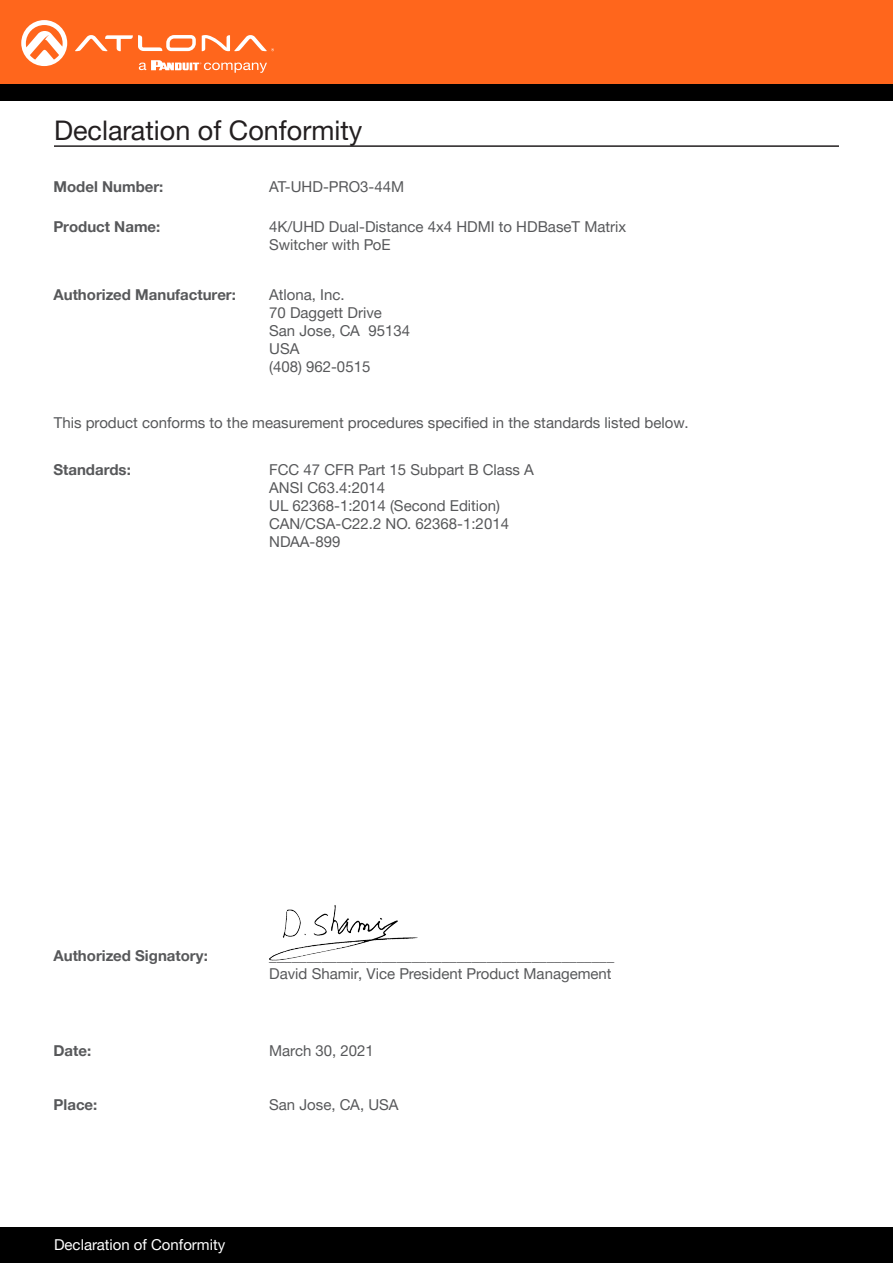
<style>
.page{position:relative;width:893px;height:1263px;background:#fff}
.page>*{position:absolute;margin:0;border:0;box-sizing:border-box;transform-origin:0 0}
.Section_Header{font:27px "Helvetica Neue LTW1 G";color:#231f20}
.General_Text{font:15px/18px "Helvetica Neue LTW1 G";color:#57585a}
.Unit_Commands{font:700 15px "Helvetica Neue LTW1 G";color:#57585a}
.Unit_Command_Descrip{font:15px "Helvetica Neue LTW1 G";color:#57585a}
.t1{font:15px "Helvetica Neue LTW1 G";color:#fff}
</style>
<div class="page">
<div style="left:0;top:1227px;width:893px;height:36px;background:#000"></div>
<div style="left:0;top:0;width:893px;height:84px;background:#ff661c"></div>
<div style="left:0;top:84px;width:893px;height:16px;background:#000"></div>
<svg style="left:75px;top:35px;width:121px;height:16px"></svg>
<svg style="left:202px;top:35px;width:72px;height:16px"></svg>
<svg style="left:21px;top:20px;width:46px;height:46px"></svg>
<svg style="left:139px;top:60px;width:128px;height:13px"></svg>
<hr style="left:54px;top:145px;width:785px;height:2px;background:#231f20">
<img style="left:269px;top:905px;width:149px;height:56px">
<p class="Section_Header" style="left:54px;top:114px;width:310px">Declaration of Conformity</p>
<p class="Unit_Commands" style="left:54px;top:177px;width:111px">Model Number:</p>
<p class="General_Text" style="left:269px;top:177px;width:137px">AT-UHD-PRO3-44M</p>
<p class="Unit_Commands" style="left:54px;top:218px;width:108px">Product Name:</p>
<p class="General_Text" style="left:269px;top:218px;width:359px">4K/UHD Dual-Distance 4x4 HDMI to HDBaseT Matrix<br>Switcher with PoE</p>
<p class="Unit_Commands" style="left:54px;top:285px;width:184px">Authorized Manufacturer:</p>
<p class="General_Text" style="left:269px;top:285px;width:77px">Atlona, Inc.</p>
<p class="General_Text" style="left:269px;top:303px;width:114px">70 Daggett Drive</p>
<p class="General_Text" style="left:269px;top:321px;width:142px">San Jose, CA 95134</p>
<p class="General_Text" style="left:269px;top:339px;width:32px">USA</p>
<p class="General_Text" style="left:269px;top:357px;width:103px">(408) 962-0515</p>
<p class="Unit_Command_Descrip" style="left:54px;top:413px;width:636px">This product conforms to the measurement procedures specified in the standards listed below.</p>
<p class="Unit_Commands" style="left:54px;top:461px;width:79px">Standards:</p>
<p class="General_Text" style="left:269px;top:461px;width:266px">FCC 47 CFR Part 15 Subpart B Class A</p>
<p class="General_Text" style="left:269px;top:479px;width:117px">ANSI C63.4:2014</p>
<p class="General_Text" style="left:269px;top:497px;width:232px">UL 62368-1:2014 (Second Edition)</p>
<p class="General_Text" style="left:269px;top:515px;width:241px">CAN/CSA-C22.2 NO. 62368-1:2014</p>
<p class="General_Text" style="left:269px;top:533px;width:73px">NDAA-899</p>
<p class="Unit_Commands" style="left:54px;top:947px;width:156px">Authorized Signatory:</p>
<p class="General_Text" style="left:269px;top:947px;width:346px">______________________________________________</p>
<p class="General_Text" style="left:269px;top:965px;width:344px">David Shamir, Vice President Product Management</p>
<p class="Unit_Commands" style="left:54px;top:1041px;width:39px">Date:</p>
<p class="General_Text" style="left:269px;top:1041px;width:106px">March 30, 2021</p>
<p class="Unit_Commands" style="left:54px;top:1095px;width:45px">Place:</p>
<p class="General_Text" style="left:269px;top:1095px;width:131px">San Jose, CA, USA</p>
<p class="t1" style="left:54px;top:1235px;width:173px">Declaration of Conformity</p>
</div>
